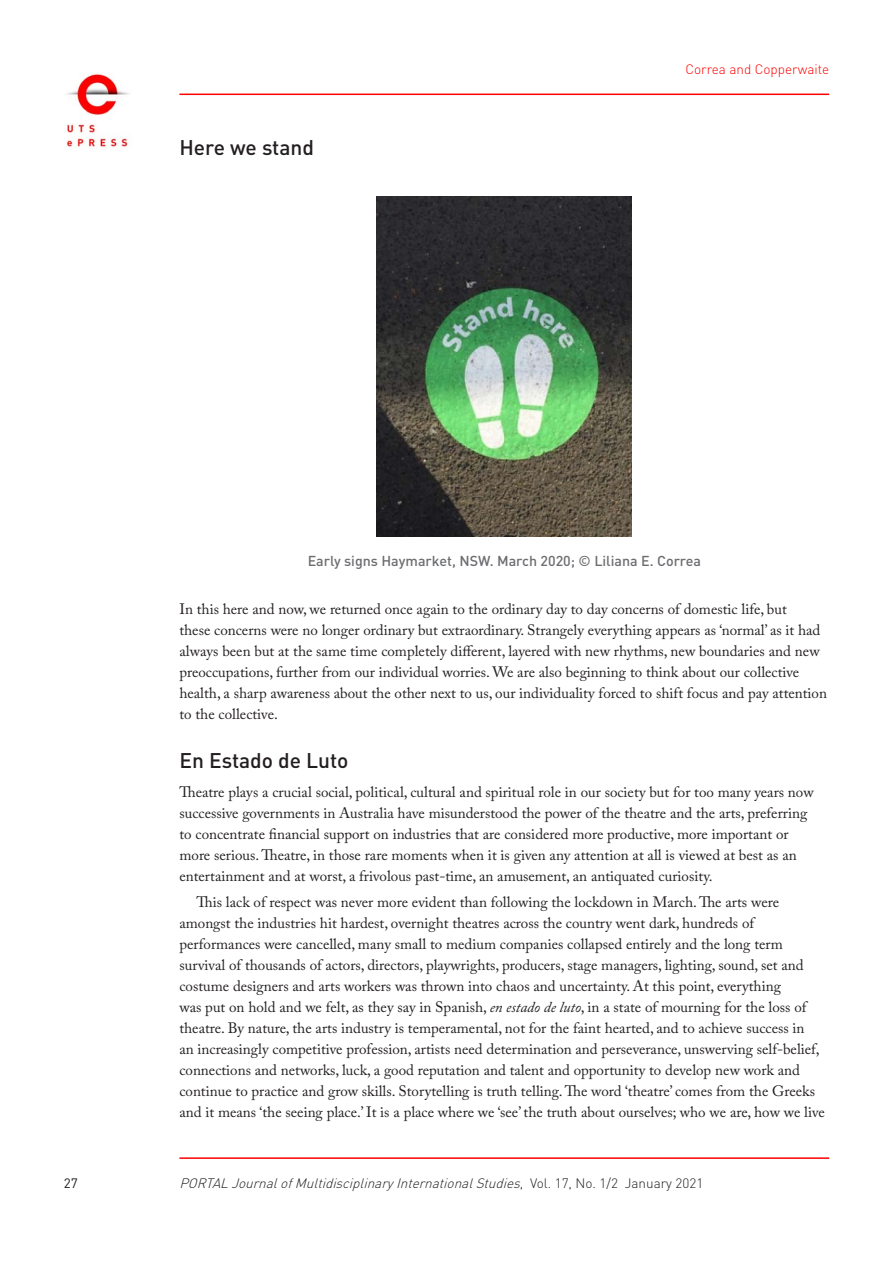
<style>
.page{position:relative;width:893px;height:1263px;background:#fff}
.page>*{position:absolute;margin:0;border:0;box-sizing:border-box;transform-origin:0 0}
.t1{font:500 21px "DIN Pro";color:#231f20}
.t2{font:15px/21px "Adobe Caslon Pro";color:#231f20}
.t3{font:500 14.25px "DIN";color:#6c6d70}
.t4{font:italic 300 13.5px "DIN Pro";color:#231f20}
.t5{font:300 13.5px "DIN Pro";color:#fe0000}
.t6{font:13.5px "DIN Pro";color:#231f20}
.s1{font-style:italic}
.s2{font-style:normal}
</style>
<div class="page">
<hr style="left:179px;top:1157px;width:650px;height:2px;background:#fe0000">
<img style="left:377px;top:197px;width:255px;height:339px">
<img style="left:66px;top:74px;width:63px;height:75px">
<hr style="left:179px;top:94px;width:650px;height:1px;background:#fe0000">
<h1 class="t1" style="left:179px;top:133px;width:136px">Here we stand</h1>
<p class="t5" style="left:685px;top:60px;width:145px">Correa and Copperwaite</p>
<p class="t3" style="left:308px;top:552px;width:395px">Early signs Haymarket, NSW. March 2020; © Liliana E. Correa</p>
<p class="t2" style="left:179px;top:599px;width:649px">In this here and now, we returned once again to the ordinary day to day concerns of domestic life, but<br>these concerns were no longer ordinary but extraordinary. Strangely everything appears as ‘normal’ as it had always been but at the same time completely different, layered with new rhythms, new boundaries and new preoccupations, further from our individual worries. We are also beginning to think about our collective health, a sharp awareness about the other next to us, our individuality forced to shift focus and pay attention to the collective.</p>
<h1 class="t1" style="left:179px;top:746px;width:171px">En Estado de Luto</h1>
<p class="t2" style="left:179px;top:782px;width:636px">Theatre plays a crucial social, political, cultural and spiritual role in our society but for too many years now successive governments in Australia have misunderstood the power of the theatre and the arts, preferring to concentrate financial support on industries that are considered more productive, more important or more serious. Theatre, in those rare moments when it is given any attention at all is viewed at best as an entertainment and at worst, a frivolous past-time, an amusement, an antiquated curiosity.</p>
<p class="t2" style="left:179px;top:891px;width:647px;text-indent:17px">This lack of respect was never more evident than following the lockdown in March. The arts were amongst the industries hit hardest, overnight theatres across the country went dark, hundreds of performances were cancelled, many small to medium companies collapsed entirely and the long term survival of thousands of actors, directors, playwrights, producers, stage managers, lighting, sound, set and costume designers and arts workers was thrown into chaos and uncertainty. At this point, everything<br>was put on hold and we felt, as they say in Spanish, <span class="s1">en estado de luto</span>, in a state of mourning for the loss of theatre. By nature, the arts industry is temperamental, not for the faint hearted, and to achieve success in<br>an increasingly competitive profession, artists need determination and perseverance, unswerving self-belief, connections and networks, luck, a good reputation and talent and opportunity to develop new work and continue to practice and grow skills. Storytelling is truth telling. The word ‘theatre’ comes from the Greeks and it means ‘the seeing place.’ It is a place where we ‘see’ the truth about ourselves; who we are, how we live</p>
<p class="t6" style="left:64px;top:1174px;width:16px">27</p>
<p class="t4" style="left:179px;top:1174px;width:525px">PORTALJournalofMultidisciplinaryInternationalStudies<span class="s2">, Vo l . 1 7 , N o . 1 / 2 J a n u a ry 2 0 2 1</span></p>
</div>
